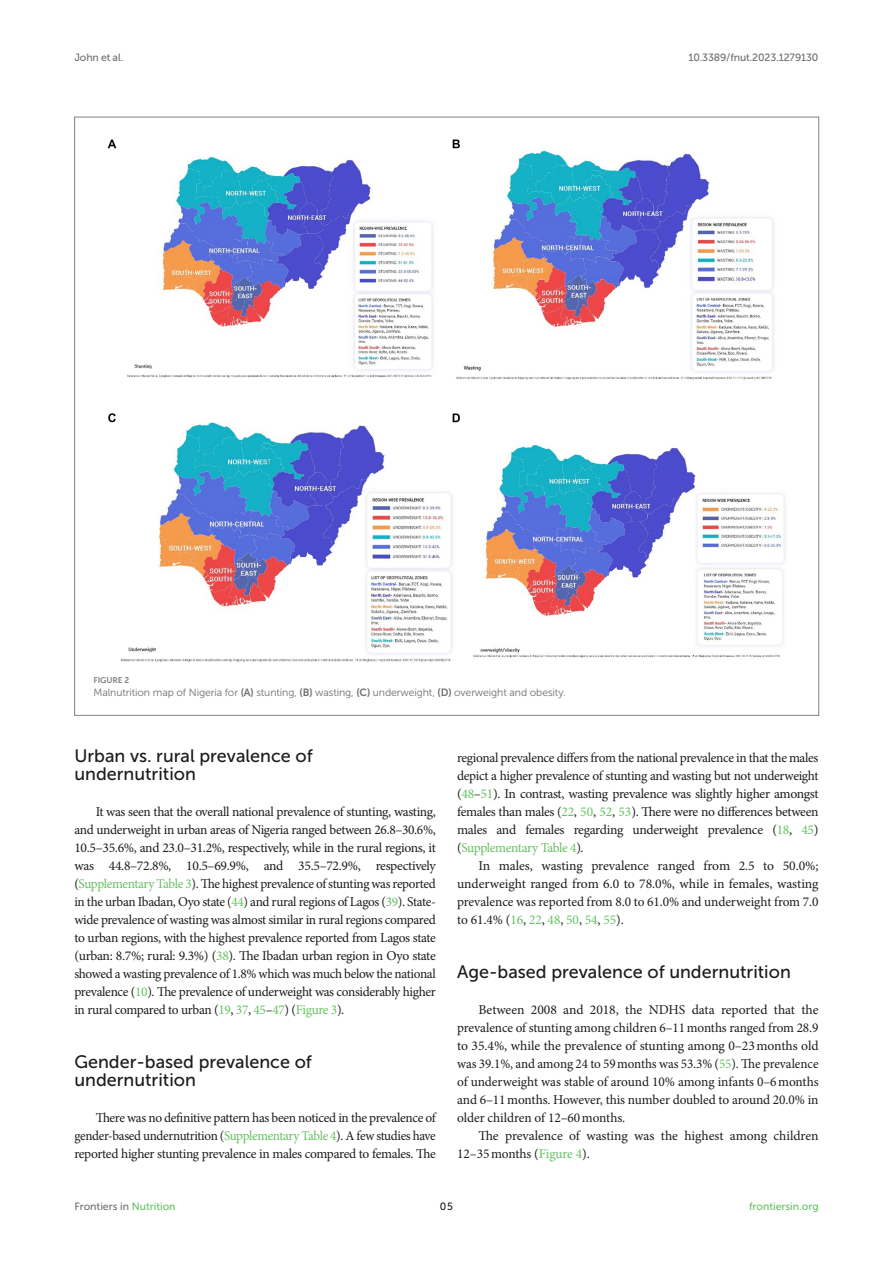
<style>
.page{position:relative;width:893px;height:1263px;background:#fff}
.page>*{position:absolute;margin:0;border:0;box-sizing:border-box;transform-origin:0 0}
.HEAD_2{font:18px/18px "Museo Sans 500";color:#1b1c1b}
.TEXT_FLUSH{font:13.5px/18px "Minion Pro";letter-spacing:-.025em;color:#1b1c1b;text-align:justify}
.TEXT{font:13.5px/18px "Minion Pro";letter-spacing:-.005em;color:#1b1c1b;text-align:justify}
.FIG_LEG{font:10.5px "Museo Sans 300";letter-spacing:-.01em;color:#706f70}
.t1{font:10.5px "Museo Sans 500";letter-spacing:-.015em;color:#706f70}
.t2{font:10.5px "Museo Sans 500";color:#65c161}
.t3{font:10.5px "Museo Sans 500";color:#1b1c1b}
.FIG_HD{font:8.25px "Museo Sans 700";letter-spacing:-.01em;color:#7e7f7f}
.s1{font-family:"Museo Sans 700"}
.s2{color:#65c161}
</style>
<div class="page">
<img style="left:107px;top:139px;width:678px;height:523px">
<p class="t1" style="left:74px;top:51px;width:50px">John et al.</p>
<p class="t1" style="left:688px;top:51px;width:132px">10.3389/fnut.2023.1279130</p>
<p class="FIG_HD" style="left:94px;top:675px;width:37px">FIGURE 2</p>
<p class="FIG_LEG" style="left:94px;top:687px;width:474px">Malnutrition map of Nigeria for <span class="s1">(A)</span> stunting, <span class="s1">(B)</span> wasting, <span class="s1">(C)</span> underweight, <span class="s1">(D)</span> overweight and obesity.</p>
<p class="HEAD_2" style="left:74px;top:747px;width:240px">Urban vs. rural prevalence of undernutrition</p>
<p class="TEXT_FLUSH" style="left:74px;top:803px;width:363px;text-indent:21px">It was seen that the overall national prevalence of stunting, wasting, and underweight in urban areas of Nigeria ranged between 26.8–30.6%, 10.5–35.6%, and 23.0–31.2%, respectively, while in the rural regions, it was 44.8–72.8%, 10.5–69.9%, and 35.5–72.9%, respectively (<span class="s2">Supplementary Table 3</span>). The highest prevalence of stunting was reported in the urban Ibadan, Oyo state (<span class="s2">44</span>) and rural regions of Lagos (<span class="s2">39</span>). State&shy;wide prevalence of wasting was almost similar in rural regions compared to urban regions, with the highest prevalence reported from Lagos state (urban: 8.7%; rural: 9.3%) (<span class="s2">38</span>). The Ibadan urban region in Oyo state showed a wasting prevalence of 1.8% which was much below the national prevalence (<span class="s2">10</span>). The prevalence of underweight was considerably higher in rural compared to urban (<span class="s2">19</span>, <span class="s2">37</span>, <span class="s2">45</span>–<span class="s2">47</span>) (<span class="s2">Figure 3</span>).</p>
<p class="HEAD_2" style="left:74px;top:1053px;width:239px">Gender-based prevalence of undernutrition</p>
<p class="TEXT_FLUSH" style="left:74px;top:1109px;width:363px;text-indent:21px">There was no definitive pattern has been noticed in the prevalence of gender-based undernutrition (<span class="s2">Supplementary Table 4</span>). A few studies have reported higher stunting prevalence in males compared to females. The</p>
<p class="TEXT_FLUSH" style="left:457px;top:749px;width:363px">regional prevalence differs from the national prevalence in that the males depict a higher prevalence of stunting and wasting but not underweight (<span class="s2">48</span>–<span class="s2">51</span>). In contrast, wasting prevalence was slightly higher amongst females than males (<span class="s2">22</span>, <span class="s2">50</span>, <span class="s2">52</span>, <span class="s2">53</span>). There were no differences between males and females regarding underweight prevalence (<span class="s2">18</span>, <span class="s2">45</span>) (<span class="s2">Supplementary Table 4</span>).</p>
<p class="TEXT" style="left:457px;top:857px;width:363px;text-indent:21px">In males, wasting prevalence ranged from 2.5 to 50.0%; underweight ranged from 6.0 to 78.0%, while in females, wasting prevalence was reported from 8.0 to 61.0% and underweight from 7.0 to 61.4% (<span class="s2">16</span>, <span class="s2">22</span>, <span class="s2">48</span>, <span class="s2">50</span>, <span class="s2">54</span>, <span class="s2">55</span>).</p>
<p class="HEAD_2" style="left:457px;top:963px;width:335px">Age-based prevalence of undernutrition</p>
<p class="TEXT_FLUSH" style="left:457px;top:1001px;width:363px;text-indent:21px">Between 2008 and 2018, the NDHS data reported that the prevalence of stunting among children 6–11months ranged from 28.9 to 35.4%, while the prevalence of stunting among 0–23months old was 39.1%, and among 24 to 59months was 53.3% (<span class="s2">55</span>). The prevalence of underweight was stable of around 10% among infants 0–6months and 6–11months. However, this number doubled to around 20.0% in older children of 12–60months.</p>
<p class="TEXT" style="left:457px;top:1127px;width:363px;text-indent:21px">The prevalence of wasting was the highest among children<br>12–35months (<span class="s2">Figure 4</span>).</p>
<p class="t1" style="left:74px;top:1200px;width:103px">Frontiers in <span class="s2">Nutrition</span></p>
<p class="t3" style="left:440px;top:1200px;width:14px">05</p>
<p class="t2" style="left:749px;top:1200px;width:71px">frontiersin.org</p>
</div>
